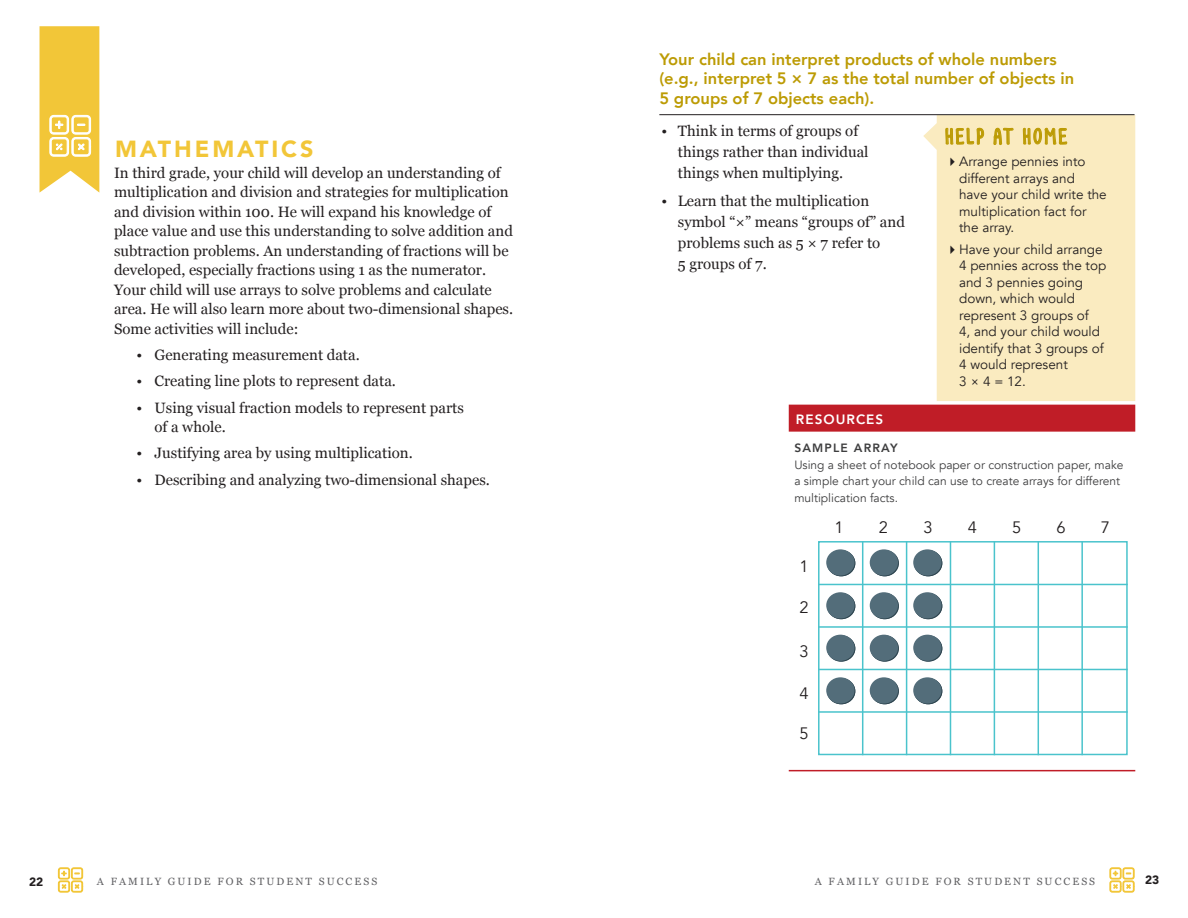
<style>
.page{position:relative;width:1188px;height:918px;background:#fff}
.page>*{position:absolute;margin:0;border:0;box-sizing:border-box;transform-origin:0 0}
.t1{font:900 23.25px "Avenir";letter-spacing:.125em;color:#f2c638}
.t2{font:22.5px "KG Empireof Dirt";letter-spacing:.13em;color:#bc9b04}
.t3{font:800 16.5px/19.5px "Avenir";color:#bc9b04}
.t4{font:16.5px "Avenir";color:#231f20}
.t5{font:15px/19.5px "Georgia";color:#231f20}
.t6{font:13.5px/16.5px "Avenir";color:#231f20}
.t7{font:800 13.5px "Avenir";letter-spacing:.075em;color:#fff}
.t8{font:12px/16.5px "Avenir";color:#3e3e3f}
.t9{font:800 12px "Avenir";letter-spacing:.1em;color:#3e3e3f}
.t10{font:900 12px "Avenir";color:#231f20}
.t11{font:10.5px "Georgia";letter-spacing:.2em;color:#616164}
</style>
<div class="page">
<svg style="left:923px;top:115px;width:212px;height:286px;background:#faecc3"></svg>
<svg style="left:993px;top:127px;width:21px;height:58px"></svg>
<svg style="left:1023px;top:128px;width:44px;height:17px"></svg>
<hr style="left:659px;top:114px;width:476px;height:1px;background:#231f20">
<div style="left:818px;top:541px;width:310px;height:214px;border:2px solid #4ac3cc"></div>
<hr style="left:906px;top:541px;width:1px;height:214px;background:#4ac3cc">
<hr style="left:862px;top:541px;width:1px;height:214px;background:#4ac3cc">
<hr style="left:1081px;top:541px;width:2px;height:214px;background:#4ac3cc">
<hr style="left:1038px;top:541px;width:1px;height:214px;background:#4ac3cc">
<hr style="left:994px;top:541px;width:1px;height:214px;background:#4ac3cc">
<hr style="left:950px;top:541px;width:1px;height:214px;background:#4ac3cc">
<hr style="left:818px;top:584px;width:310px;height:1px;background:#4ac3cc">
<hr style="left:818px;top:626px;width:310px;height:2px;background:#4ac3cc">
<hr style="left:818px;top:669px;width:310px;height:1px;background:#4ac3cc">
<hr style="left:818px;top:711px;width:310px;height:2px;background:#4ac3cc">
<div style="left:827px;top:550px;width:28px;height:26px;background:#2e444e;border-radius:50%"></div>
<div style="left:826px;top:549px;width:29px;height:27px;background:#536d7a;border-radius:50%"></div>
<svg style="left:827px;top:593px;width:28px;height:26px"></svg>
<div style="left:826px;top:592px;width:29px;height:26px;background:#536d7a;border-radius:50%"></div>
<svg style="left:827px;top:635px;width:28px;height:27px"></svg>
<div style="left:826px;top:635px;width:29px;height:26px;background:#536d7a;border-radius:50%"></div>
<div style="left:827px;top:678px;width:28px;height:26px;background:#2e444e;border-radius:50%"></div>
<div style="left:826px;top:677px;width:29px;height:27px;background:#536d7a;border-radius:50%"></div>
<svg style="left:871px;top:550px;width:28px;height:26px"></svg>
<div style="left:870px;top:549px;width:28px;height:27px;background:#536d7a;border-radius:50%"></div>
<svg style="left:871px;top:593px;width:28px;height:26px"></svg>
<div style="left:870px;top:592px;width:28px;height:26px;background:#536d7a;border-radius:50%"></div>
<svg style="left:871px;top:635px;width:28px;height:27px"></svg>
<div style="left:870px;top:635px;width:28px;height:26px;background:#536d7a;border-radius:50%"></div>
<svg style="left:871px;top:678px;width:28px;height:26px"></svg>
<div style="left:870px;top:677px;width:28px;height:27px;background:#536d7a;border-radius:50%"></div>
<div style="left:914px;top:550px;width:28px;height:26px;background:#2e444e;border-radius:50%"></div>
<div style="left:913px;top:549px;width:29px;height:27px;background:#536d7a;border-radius:50%"></div>
<svg style="left:914px;top:593px;width:28px;height:26px"></svg>
<div style="left:913px;top:592px;width:29px;height:26px;background:#536d7a;border-radius:50%"></div>
<svg style="left:914px;top:635px;width:28px;height:27px"></svg>
<div style="left:913px;top:635px;width:29px;height:26px;background:#536d7a;border-radius:50%"></div>
<div style="left:914px;top:678px;width:28px;height:26px;background:#2e444e;border-radius:50%"></div>
<div style="left:913px;top:677px;width:29px;height:27px;background:#536d7a;border-radius:50%"></div>
<div style="left:789px;top:405px;width:346px;height:27px;background:#c01d27"></div>
<hr style="left:789px;top:770px;width:346px;height:1px;background:#c01d27">
<svg style="left:40px;top:26px;width:59px;height:167px;background:#f3ce54"></svg>
<svg style="left:1109px;top:867px;width:26px;height:26px"></svg>
<svg style="left:58px;top:867px;width:25px;height:26px"></svg>
<svg style="left:945px;top:128px;width:39px;height:61px;background:#f4e3ae"></svg>
<h1 class="t1" style="left:115px;top:129px;width:200px">MATHEMATICS</h1>
<p class="t5" style="left:114px;top:162px;width:401px">In third grade, your child will develop an understanding of multiplication and division and strategies for multiplication and division within 100. He will expand his knowledge of place value and use this understanding to solve addition and subtraction problems. An understanding of fractions will be developed, especially fractions using 1 as the numerator.<br>Your child will use arrays to solve problems and calculate area. He will also learn more about two-dimensional shapes.<br>Some activities will include:</p>
<p class="t5" style="left:137px;top:344px;width:225px">• Generating measurement data.</p>
<p class="t5" style="left:137px;top:371px;width:261px">• Creating line plots to represent data.</p>
<p class="t5" style="left:155px;top:397px;width:311px;text-indent:-18px">• Using visual fraction models to represent parts of a whole.</p>
<p class="t5" style="left:137px;top:443px;width:278px">• Justifying area by using multiplication.</p>
<p class="t5" style="left:137px;top:469px;width:355px">• Describing and analyzing two-dimensional shapes.</p>
<p class="t3" style="left:659px;top:49px;width:416px">Your child can interpret products of whole numbers (e.g., interpret 5 × 7 as the total number of objects in<br>5 groups of 7 objects each).</p>
<h2 class="t2" style="left:946px;top:124px;width:123px">HELP AT HOME</h2>
<p class="t6" style="left:959px;top:153px;width:149px;text-indent:-14px">✔Arrange pennies into different arrays and have your child write the multiplication fact for the array.</p>
<p class="t6" style="left:959px;top:241px;width:149px;text-indent:-14px">✔Have your child arrange<br>4 pennies across the top and 3 pennies going down, which would represent 3 groups of<br>4, and your child would identify that 3 groups of<br>4 would represent<br>3 × 4 = 12.</p>
<p class="t5" style="left:678px;top:120px;width:192px;line-height:21px;text-indent:-16px">• Think in terms of groups of things rather than individual things when multiplying.</p>
<p class="t5" style="left:678px;top:190px;width:229px;line-height:21px;text-indent:-16px">• Learn that the multiplication symbol “×” means “groups of” and problems such as 5 × 7 refer to<br>5 groups of 7.</p>
<p class="t7" style="left:796px;top:408px;width:89px">RESOURCES</p>
<p class="t9" style="left:794px;top:439px;width:105px">SAMPLE ARRAY</p>
<p class="t8" style="left:794px;top:457px;width:331px">Using a sheet of notebook paper or construction paper, make a simple chart your child can use to create arrays for different multiplication facts.</p>
<p class="t4" style="left:800px;top:556px;width:11px">1</p>
<p class="t4" style="left:800px;top:598px;width:11px">2</p>
<p class="t4" style="left:800px;top:641px;width:11px">3</p>
<p class="t4" style="left:800px;top:683px;width:11px">4</p>
<p class="t4" style="left:800px;top:724px;width:11px">5</p>
<p class="t4" style="left:835px;top:517px;width:11px">1</p>
<p class="t4" style="left:879px;top:517px;width:11px">2</p>
<p class="t4" style="left:923px;top:517px;width:11px">3</p>
<p class="t4" style="left:968px;top:517px;width:11px">4</p>
<p class="t4" style="left:1012px;top:517px;width:11px">5</p>
<p class="t4" style="left:1056px;top:517px;width:11px">6</p>
<p class="t4" style="left:1101px;top:517px;width:11px">7</p>
<p class="t10" style="left:29px;top:871px;width:16px">22</p>
<p class="t11" style="left:97px;top:873px;width:282px">A FAMILY GUIDE FOR STUDENT SUCCESS</p>
<p class="t11" style="left:815px;top:873px;width:282px">A FAMILY GUIDE FOR STUDENT SUCCESS</p>
<p class="t10" style="left:1145px;top:870px;width:16px">23</p>
</div>
